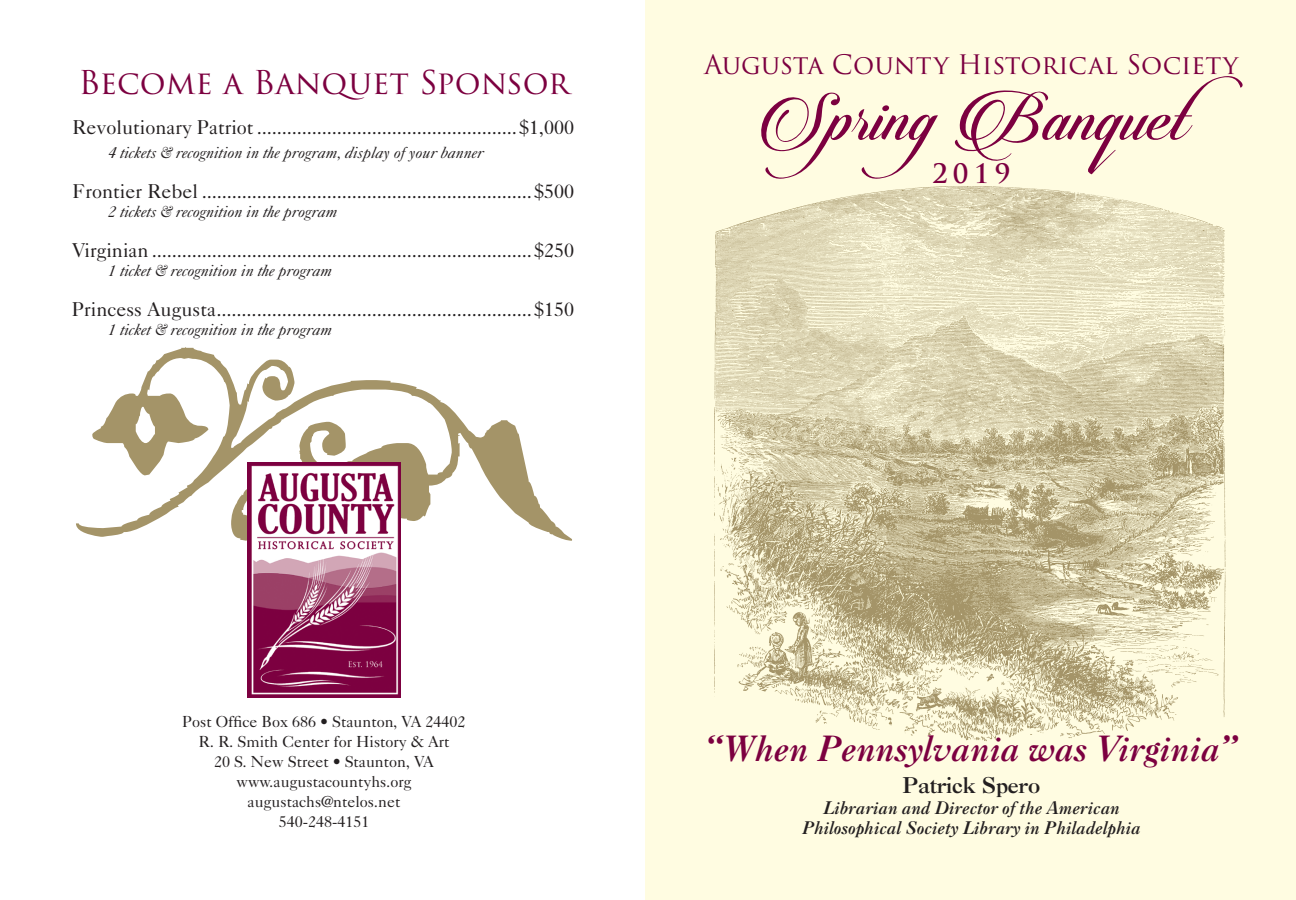
<style>
.page{position:relative;width:1296px;height:900px;background:#fff}
.page>*{position:absolute;margin:0;border:0;box-sizing:border-box;transform-origin:0 0}
.t1{font:78.4px "Candlescript Demo Version";color:#7c0040}
.t2{font:italic 34.8px "Caslon Three";letter-spacing:-.01em;color:#7c0040}
.t3{font:32px "Trajan Pro 3";color:#7c0040}
.t4{font:26.2px "Trajan Pro 3";letter-spacing:-.005em;color:#7c0040}
.t5{font:700 26.2px "Trajan Pro";color:#7c0040}
.t6{font:21.8px "Caslon Three";letter-spacing:-.01em;color:#231f20}
.t7{font:20px "Caslon Five Forty";color:#231f20}
.t8{font:italic 17.4px/21px "Caslon Three";letter-spacing:-.01em;color:#231f20;text-align:center}
.t9{font:italic 16px "Caslon Five Forty";color:#231f20}
.t10{font:16px/20px "Caslon Five Forty";color:#231f20;text-align:center}
</style>
<div class="page">
<div style="left:645px;top:0;width:651px;height:900px;background:#fffce1"></div>
<img style="left:714px;top:186px;width:512px;height:556px">
<svg style="left:76px;top:347px;width:496px;height:194px"></svg>
<img style="left:248px;top:463px;width:152px;height:234px">
<h3 class="t3" style="left:78px;top:60px;width:493px">Become a Banquet Sponsor</h3>
<p class="t7" style="left:72px;top:115px;width:503px">Revolutionary Patriot ....................................................$1,000</p>
<p class="t9" style="left:108px;top:143px;width:377px">4 tickets &amp; recognition in the program, display of your banner</p>
<p class="t7" style="left:72px;top:179px;width:503px">Frontier Rebel ..................................................................$500</p>
<p class="t9" style="left:108px;top:202px;width:231px">2 tickets &amp; recognition in the program</p>
<p class="t7" style="left:72px;top:238px;width:503px">Virginian ............................................................................$250</p>
<p class="t9" style="left:108px;top:261px;width:225px">1 ticket &amp; recognition in the program</p>
<p class="t7" style="left:72px;top:297px;width:503px">Princess Augusta...............................................................$150</p>
<p class="t9" style="left:108px;top:320px;width:225px">1 ticket &amp; recognition in the program</p>
<h3 class="t4" style="left:704px;top:46px;width:536px">Augusta County Historical Society</h3>
<h1 class="t1" style="left:755px;top:66px;width:491px">SpringBanquet</h1>
<h3 class="t5" style="left:932px;top:157px;width:80px">2019</h3>
<p class="t10" style="left:183px;top:712px;width:284px">Post Office Box 686 • Staunton, VA 24402<br>R. R. Smith Center for History &amp; Art<br>20 S. New Street • Staunton, VA www.augustacountyhs.org augustachs@ntelos.net<br>540-248-4151</p>
<h2 class="t2" style="left:705px;top:728px;width:534px">“When Pennsylvania was Virginia”</h2>
<p class="t6" style="left:902px;top:771px;width:139px">Patrick Spero</p>
<p class="t8" style="left:802px;top:797px;width:341px">Librarian and Director of the American<br>Philosophical Society Library in Philadelphia</p>
</div>
